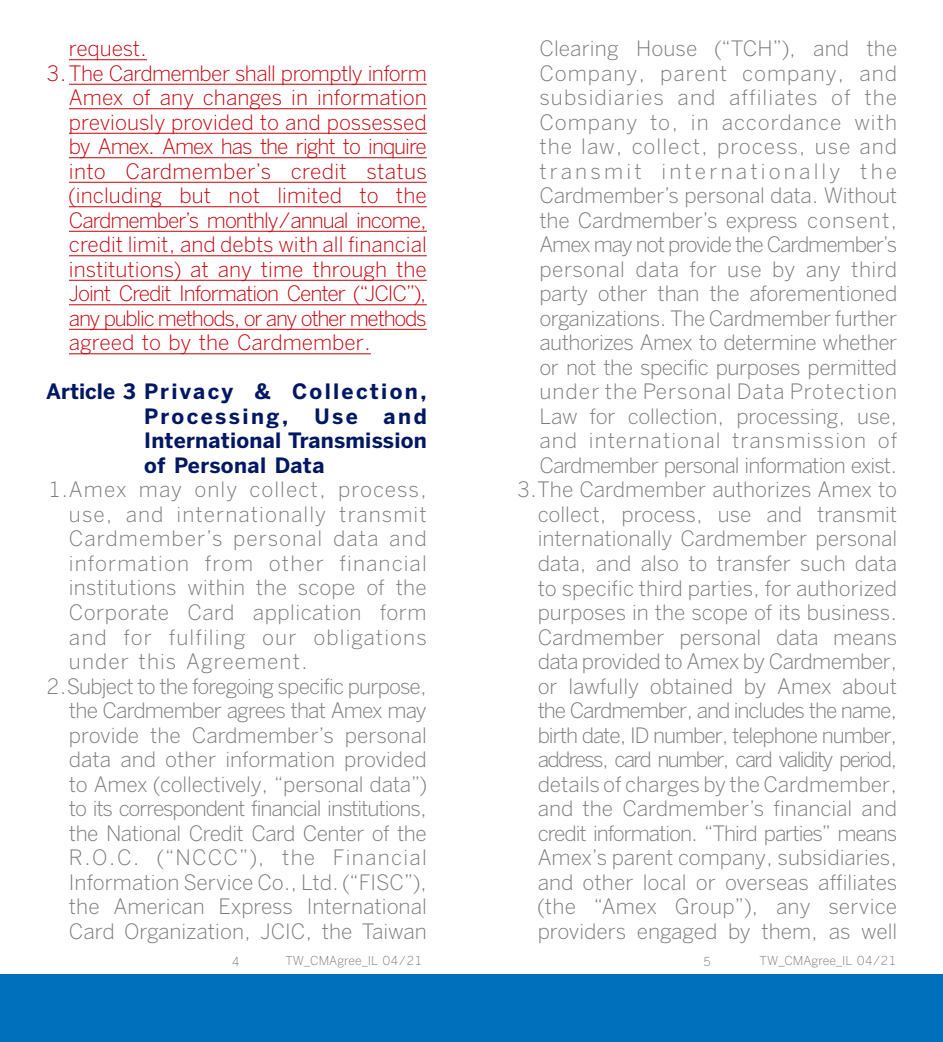
<style>
.page{position:relative;width:943px;height:1042px;background:#fff}
.page>*{position:absolute;margin:0;border:0;box-sizing:border-box;transform-origin:0 0}
.t1{font:300 21px/24.5px "Benton Sans";color:#7b7a7b;text-align:right}
.t2{font:300 21px "Benton Sans";letter-spacing:-.01em;color:#c7000b}
.t3{font:300 21px "Benton Sans";letter-spacing:.05em;color:#7b7a7b}
.t4{font:300 21px "Benton Sans";letter-spacing:-.05em;color:#c7000b}
.t5{font:700 21px/24.5px "Benton Sans";letter-spacing:.01em;color:#001764;text-align:justify}
.t6{font:300 21px "Benton Sans";letter-spacing:-.04em;color:#7b7a7b}
.t7{font:300 21px "Benton Sans";letter-spacing:-.05em;color:#7b7a7b}
.t8{font:300 21px "Benton Sans";letter-spacing:-.03em;color:#c7000b}
.t9{font:300 21px "Benton Sans";letter-spacing:-.06em;color:#c7000b}
.t10{font:300 21px "Benton Sans";letter-spacing:-.025em;color:#7b7a7b}
.t11{font:300 21px "Benton Sans";letter-spacing:.015em;color:#c7000b}
.t12{font:300 21px "Benton Sans";letter-spacing:.025em;color:#7b7a7b}
.t13{font:300 21px "Benton Sans";letter-spacing:.06em;color:#7b7a7b}
.t14{font:300 12.25px "Benton Sans";color:#7b7a7b}
</style>
<div class="page">
<div style="left:0;top:974px;width:943px;height:68px;background:#0070bd"></div>
<hr style="left:69px;top:59px;width:78px;height:1px;background:#c7000b">
<hr style="left:69px;top:84px;width:358px;height:1px;background:#c7000b">
<hr style="left:69px;top:108px;width:358px;height:1px;background:#c7000b">
<hr style="left:69px;top:133px;width:358px;height:1px;background:#c7000b">
<hr style="left:69px;top:157px;width:358px;height:1px;background:#c7000b">
<hr style="left:69px;top:182px;width:358px;height:1px;background:#c7000b">
<hr style="left:69px;top:206px;width:358px;height:1px;background:#c7000b">
<hr style="left:69px;top:231px;width:358px;height:1px;background:#c7000b">
<hr style="left:69px;top:255px;width:358px;height:1px;background:#c7000b">
<hr style="left:69px;top:280px;width:358px;height:1px;background:#c7000b">
<hr style="left:69px;top:304px;width:358px;height:1px;background:#c7000b">
<hr style="left:69px;top:329px;width:358px;height:1px;background:#c7000b">
<hr style="left:69px;top:353px;width:302px;height:1px;background:#c7000b">
<p class="t2" style="left:69px;top:36px;width:80px">request.</p>
<p class="t8" style="left:46px;top:61px;width:382px">3.The Cardmember shall promptly inform</p>
<p class="t2" style="left:69px;top:85px;width:359px">Amex of any changes in information</p>
<p class="t2" style="left:69px;top:110px;width:359px">previously provided to and possessed</p>
<p class="t4" style="left:69px;top:134px;width:359px">by Amex. Amex has the right to inquire</p>
<p class="t11" style="left:69px;top:159px;width:359px">into Cardmember’s credit status</p>
<p class="t2" style="left:69px;top:183px;width:359px">(including but not limited to the</p>
<p class="t4" style="left:69px;top:208px;width:359px">Cardmember’s monthly/annual income,</p>
<p class="t2" style="left:69px;top:232px;width:359px">credit limit, and debts with all financial</p>
<p class="t2" style="left:69px;top:257px;width:359px">institutions) at any time through the</p>
<p class="t4" style="left:69px;top:281px;width:359px">Joint Credit Information Center (“JCIC”),</p>
<p class="t9" style="left:69px;top:306px;width:359px">any public methods, or any other methods</p>
<p class="t2" style="left:69px;top:330px;width:303px">agreed to by the Cardmember.</p>
<p class="t5" style="left:144px;top:380px;width:284px;text-indent:-98px">Article 3 Privacy &amp; Collection, Processing, Use and International Transmission of Personal Data</p>
<p class="t3" style="left:48px;top:477px;width:380px">1.Amex may only collect, process,</p>
<p class="t3" style="left:69px;top:502px;width:359px">use, and internationally transmit</p>
<p class="t3" style="left:69px;top:526px;width:359px">Cardmember’s personal data and</p>
<p class="t3" style="left:69px;top:551px;width:359px">information from other financial</p>
<p class="t1" style="left:69px;top:575px;width:359px">institutions within the scope of the</p>
<p class="t12" style="left:69px;top:600px;width:359px">Corporate Card application form</p>
<p class="t3" style="left:69px;top:624px;width:359px">and for fulfiling our obligations</p>
<p class="t3" style="left:69px;top:649px;width:240px">under this Agreement.</p>
<p class="t6" style="left:46px;top:673px;width:382px">2.Subject to the foregoing specific purpose,</p>
<p class="t6" style="left:69px;top:698px;width:359px">the Cardmember agrees that Amex may</p>
<p class="t1" style="left:69px;top:722px;width:359px">provide the Cardmember’s personal</p>
<p class="t1" style="left:69px;top:747px;width:359px">data and other information provided</p>
<p class="t1" style="left:69px;top:771px;width:359px">to Amex (collectively, “personal data”)</p>
<p class="t7" style="left:69px;top:796px;width:359px">to its correspondent financial institutions,</p>
<p class="t10" style="left:69px;top:820px;width:359px">the National Credit Card Center of the</p>
<p class="t13" style="left:69px;top:845px;width:359px">R.O.C. (“NCCC”), the Financial</p>
<p class="t1" style="left:69px;top:870px;width:359px">Information Service Co., Ltd. (“FISC”),</p>
<p class="t1" style="left:69px;top:894px;width:359px">the American Express International</p>
<p class="t1" style="left:69px;top:919px;width:359px">Card Organization, JCIC, the Taiwan</p>
<p class="t1" style="left:516px;top:36px;width:382px">Clearing House (“TCH”), and the Company, parent company, and subsidiaries and affiliates of the Company to, in accordance with the law, collect, process, use and transmit internationally the Cardmember’s personal data. Without the Cardmember’s express consent, Amex may not provide the Cardmember’s personal data for use by any third party other than the aforementioned organizations. The Cardmember further authorizes Amex to determine whether or not the specific purposes permitted under the Personal Data Protection Law for collection, processing, use, and international transmission of Cardmember personal information exist.<br>3.The Cardmember authorizes Amex to collect, process, use and transmit internationally Cardmember personal data, and also to transfer such data to specific third parties, for authorized purposes in the scope of its business.<br>Cardmember personal data means data provided to Amex by Cardmember, or lawfully obtained by Amex about the Cardmember, and includes the name, birth date, ID number, telephone number, address, card number, card validity period, details of charges by the Cardmember, and the Cardmember’s financial and credit information. “Third parties” means Amex’s parent company, subsidiaries, and other local or overseas affiliates (the “Amex Group”), any service providers engaged by them, as well</p>
<p class="t14" style="left:232px;top:954px;width:9px">4</p>
<p class="t14" style="left:285px;top:953px;width:138px">TW_CMAgree_IL 04/21</p>
<p class="t14" style="left:703px;top:954px;width:9px">5</p>
<p class="t14" style="left:759px;top:953px;width:138px">TW_CMAgree_IL 04/21</p>
</div>
